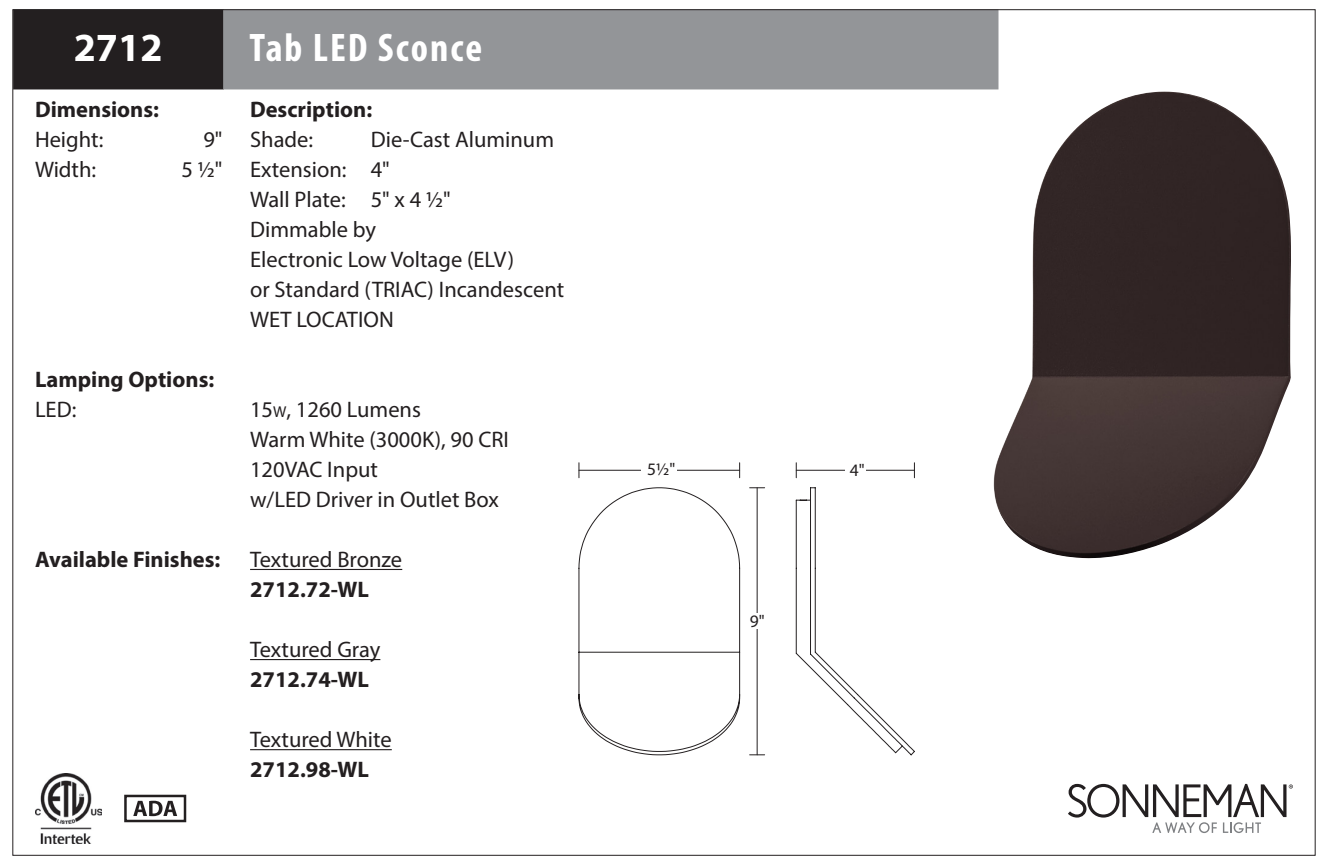
<style>
.page{position:relative;width:1328px;height:865px;background:#fff}
.page>*{position:absolute;margin:0;border:0;box-sizing:border-box;transform-origin:0 0}
.CutSheetHeader{font:700 condensed 40px "Myriad Pro";letter-spacing:.05em;color:#fff}
.CutSheetHeader-2{font:700 40px "Myriad Pro";color:#fff}
.Body{font:22.5px/30px "Myriad Pro";color:#231f20}
.Body_added_tab{font:22.5px/30px "Myriad Pro";color:#231f20}
.Body-2{font:700 22.5px "Myriad Pro";color:#231f20}
.Body_added_tab-2{font:700 22.5px "Myriad Pro";color:#231f20}
.t1{font:17.5px "Myriad Pro";color:#231f20}
.s1{font-size:15.75px}
.s2{font-style:inherit}
.s3{font-weight:700}
</style>
<div class="page">
<svg style="left:1068px;top:783px;width:224px;height:49px"></svg>
<img style="left:35px;top:773px;width:67px;height:70px">
<svg style="left:133px;top:800px;width:44px;height:15px"></svg>
<div style="left:124px;top:794px;width:62px;height:27px;border:2px solid #231f20"></div>
<img style="left:993px;top:92px;width:298px;height:467px">
<svg style="left:795px;top:487px;width:120px;height:268px"></svg>
<svg style="left:578px;top:487px;width:162px;height:268px"></svg>
<svg style="left:578px;top:462px;width:1px;height:15px"></svg>
<svg style="left:739px;top:462px;width:1px;height:15px"></svg>
<hr style="left:579px;top:469px;width:160px;height:1px;background:#231f20">
<div style="left:642px;top:461px;width:35px;height:17px;background:#fff"></div>
<svg style="left:796px;top:462px;width:1px;height:15px"></svg>
<svg style="left:914px;top:462px;width:1px;height:15px"></svg>
<hr style="left:796px;top:469px;width:118px;height:1px;background:#231f20">
<div style="left:845px;top:462px;width:20px;height:18px;background:#fff"></div>
<svg style="left:749px;top:754px;width:15px;height:1px"></svg>
<svg style="left:749px;top:487px;width:15px;height:1px"></svg>
<hr style="left:756px;top:487px;width:1px;height:267px;background:#231f20">
<div style="left:742px;top:613px;width:30px;height:15px;background:#fff"></div>
<hr style="left:250px;top:568px;width:152px;height:1px;background:#231f20">
<hr style="left:250px;top:658px;width:130px;height:1px;background:#231f20">
<hr style="left:250px;top:748px;width:142px;height:1px;background:#231f20">
<div style="left:13px;top:9px;width:211px;height:80px;background:#231f20"></div>
<div style="left:223px;top:9px;width:775px;height:80px;background:#939598"></div>
<p class="CutSheetHeader-2" style="left:74px;top:22px;width:90px">2712</p>
<p class="CutSheetHeader" style="left:249px;top:23px;width:234px">Tab LED Sconce</p>
<p class="Body-2" style="left:35px;top:94px;width:126px">Dimensions:</p>
<p class="Body" style="left:35px;top:124px;width:70px">Height:</p>
<p class="Body" style="left:203px;top:124px;width:21px">9"</p>
<p class="Body" style="left:35px;top:154px;width:63px">Width:</p>
<p class="Body" style="left:182px;top:154px;width:42px">5 ½"</p>
<p class="Body_added_tab-2" style="left:250px;top:94px;width:124px">Description:</p>
<p class="Body_added_tab" style="left:250px;top:124px;width:65px">Shade:</p>
<p class="Body_added_tab" style="left:371px;top:124px;width:185px">Die-Cast Aluminum</p>
<p class="Body_added_tab" style="left:250px;top:154px;width:141px">Extension: 4"</p>
<p class="Body_added_tab" style="left:250px;top:184px;width:202px">Wall Plate: 5" x 4 ½"</p>
<p class="Body_added_tab" style="left:250px;top:214px;width:316px">Dimmable by<br>Electronic Low Voltage (ELV)<br>or Standard (TRIAC) Incandescent</p>
<p class="Body_added_tab" style="left:250px;top:304px;width:145px">WET LOCATION</p>
<p class="Body-2" style="left:35px;top:364px;width:181px">Lamping Options:</p>
<p class="Body" style="left:35px;top:394px;width:43px">LED:</p>
<p class="Body" style="left:250px;top:394px;width:260px">15<span class="s1">w</span><span class="s2">,</span> 1260 Lumens<br>Warm White (3000K), 90 CRI<br>120VAC Input<br>w/LED Driver in Outlet Box</p>
<p class="Body-2" style="left:35px;top:544px;width:187px">Available Finishes:</p>
<p class="Body" style="left:250px;top:544px;width:154px">Textured Bronze<br><span class="s3">2712.72-WL</span></p>
<p class="Body" style="left:250px;top:634px;width:132px">Textured Gray<br><span class="s3">2712.74-WL</span></p>
<p class="Body" style="left:250px;top:724px;width:143px">Textured White<br><span class="s3">2712.98-WL</span></p>
<p class="t1" style="left:647px;top:458px;width:30px">5½"</p>
<p class="t1" style="left:849px;top:459px;width:16px">4"</p>
<p class="t1" style="left:749px;top:610px;width:16px">9"</p>
</div>
